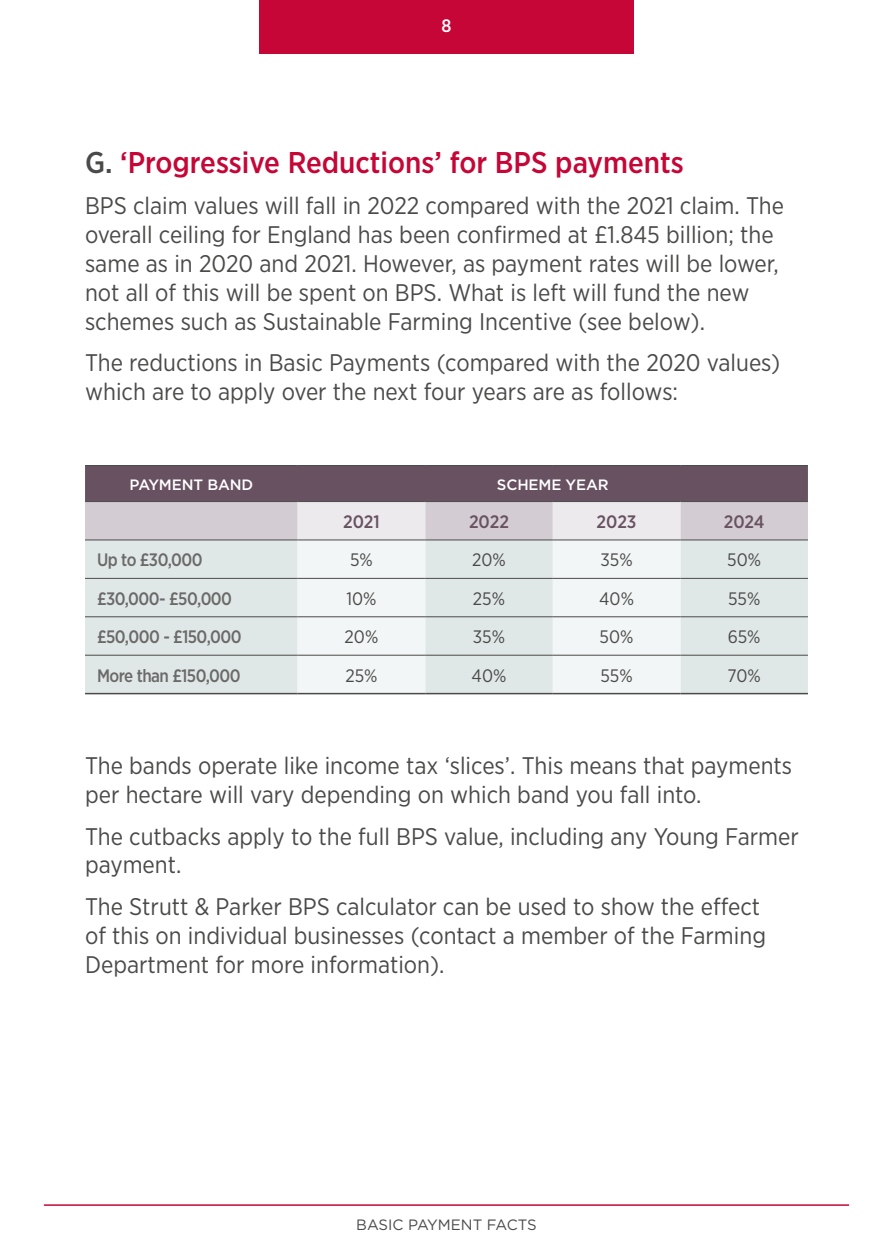
<style>
.page{position:relative;width:893px;height:1259px;background:#fff}
.page>*{position:absolute;margin:0;border:0;box-sizing:border-box;transform-origin:0 0}
.t1{font:500 30px "Gotham Narrow";color:#c50637}
.t2{font:24px/28.8px "Gotham Narrow";color:#4a4a49}
.t3{font:500 18px "Gotham Narrow";letter-spacing:-.03em;color:#6a6a69;scale:.96 1}
.t4{font:18px "Gotham Narrow";color:#4a4a49}
.t5{font:500 18px "Gotham Narrow";color:#685261}
.t6{font:500 18px "Gotham Narrow";color:#fff}
.t7{font:500 15px "Gotham";letter-spacing:-.01em;color:#fff}
.t8{font:15px "Gotham";color:#4a4a49}
.s1{color:#4a4a49}
</style>
<div class="page">
<div style="left:259px;top:0;width:375px;height:54px;background:#c50637"></div>
<hr style="left:44px;top:1204px;width:805px;height:1px;background:#c50637">
<svg style="left:85px;top:466px;width:723px;height:73px;background:#a396a0"></svg>
<div style="left:85px;top:540px;width:723px;height:153px;background:#e0e8e7"></div>
<svg style="left:298px;top:540px;width:382px;height:153px;fill:#f3f6f6"></svg>
<hr style="left:85px;top:465px;width:213px;height:1px;background:#4a4a49">
<hr style="left:298px;top:465px;width:127px;height:1px;background:#4a4a49">
<hr style="left:425px;top:465px;width:128px;height:1px;background:#4a4a49">
<hr style="left:553px;top:465px;width:127px;height:1px;background:#4a4a49">
<hr style="left:680px;top:465px;width:128px;height:1px;background:#4a4a49">
<hr style="left:85px;top:501px;width:213px;height:1px;background:#4a4a49">
<hr style="left:298px;top:501px;width:127px;height:1px;background:#4a4a49">
<hr style="left:425px;top:501px;width:128px;height:1px;background:#4a4a49">
<hr style="left:553px;top:501px;width:127px;height:1px;background:#4a4a49">
<hr style="left:680px;top:501px;width:128px;height:1px;background:#4a4a49">
<hr style="left:85px;top:539px;width:213px;height:1px;background:#4a4a49">
<hr style="left:85px;top:578px;width:213px;height:1px;background:#4a4a49">
<hr style="left:85px;top:616px;width:213px;height:1px;background:#4a4a49">
<hr style="left:298px;top:539px;width:127px;height:1px;background:#4a4a49">
<hr style="left:298px;top:578px;width:127px;height:1px;background:#4a4a49">
<hr style="left:298px;top:616px;width:127px;height:1px;background:#4a4a49">
<hr style="left:425px;top:539px;width:128px;height:1px;background:#4a4a49">
<hr style="left:425px;top:578px;width:128px;height:1px;background:#4a4a49">
<hr style="left:425px;top:616px;width:128px;height:1px;background:#4a4a49">
<hr style="left:553px;top:539px;width:127px;height:1px;background:#4a4a49">
<hr style="left:553px;top:578px;width:127px;height:1px;background:#4a4a49">
<hr style="left:553px;top:616px;width:127px;height:1px;background:#4a4a49">
<hr style="left:680px;top:539px;width:128px;height:1px;background:#4a4a49">
<hr style="left:680px;top:578px;width:128px;height:1px;background:#4a4a49">
<hr style="left:680px;top:616px;width:128px;height:1px;background:#4a4a49">
<hr style="left:85px;top:654px;width:213px;height:2px;background:#4a4a49">
<hr style="left:85px;top:693px;width:213px;height:1px;background:#4a4a49">
<hr style="left:298px;top:654px;width:127px;height:2px;background:#4a4a49">
<hr style="left:298px;top:693px;width:127px;height:1px;background:#4a4a49">
<hr style="left:425px;top:654px;width:128px;height:2px;background:#4a4a49">
<hr style="left:425px;top:693px;width:128px;height:1px;background:#4a4a49">
<hr style="left:553px;top:654px;width:127px;height:2px;background:#4a4a49">
<hr style="left:553px;top:693px;width:127px;height:1px;background:#4a4a49">
<hr style="left:680px;top:654px;width:128px;height:2px;background:#4a4a49">
<hr style="left:680px;top:693px;width:128px;height:1px;background:#4a4a49">
<p class="t6" style="left:441px;top:14px;width:12px">8</p>
<p class="t1" style="left:85px;top:143px;width:600px"><span class="s1">G.</span> ‘Progressive Reductions’ for BPS payments</p>
<p class="t2" style="left:85px;top:191px;width:700px">BPS claim values will fall in 2022 compared with the 2021 claim. The overall ceiling for England has been confirmed at £1.845 billion; the same as in 2020 and 2021. However, as payment rates will be lower, not all of this will be spent on BPS. What is left will fund the new schemes such as Sustainable Farming Incentive (see below).</p>
<p class="t2" style="left:85px;top:348px;width:697px">The reductions in Basic Payments (compared with the 2020 values) which are to apply over the next four years are as follows:</p>
<p class="t7" style="left:130px;top:474px;width:125px">PAYMENT BAND</p>
<p class="t7" style="left:497px;top:474px;width:113px">SCHEME YEAR</p>
<p class="t5" style="left:343px;top:510px;width:38px">2021</p>
<p class="t5" style="left:469px;top:510px;width:41px">2022</p>
<p class="t5" style="left:597px;top:510px;width:41px">2023</p>
<p class="t5" style="left:724px;top:510px;width:42px">2024</p>
<p class="t3" style="left:97px;top:548px;width:112px">Up to £30,000</p>
<p class="t4" style="left:350px;top:549px;width:24px">5%</p>
<p class="t4" style="left:472px;top:549px;width:35px">20%</p>
<p class="t4" style="left:600px;top:549px;width:34px">35%</p>
<p class="t4" style="left:727px;top:549px;width:35px">50%</p>
<p class="t3" style="left:97px;top:587px;width:142px">£30,000- £50,000</p>
<p class="t4" style="left:346px;top:587px;width:32px">10%</p>
<p class="t4" style="left:473px;top:587px;width:34px">25%</p>
<p class="t4" style="left:599px;top:587px;width:36px">40%</p>
<p class="t4" style="left:728px;top:587px;width:34px">55%</p>
<p class="t3" style="left:97px;top:625px;width:152px">£50,000 - £150,000</p>
<p class="t4" style="left:345px;top:625px;width:35px">20%</p>
<p class="t4" style="left:473px;top:625px;width:34px">35%</p>
<p class="t4" style="left:600px;top:625px;width:35px">50%</p>
<p class="t4" style="left:728px;top:625px;width:34px">65%</p>
<p class="t3" style="left:97px;top:664px;width:151px">More than £150,000</p>
<p class="t4" style="left:345px;top:664px;width:34px">25%</p>
<p class="t4" style="left:472px;top:664px;width:36px">40%</p>
<p class="t4" style="left:600px;top:664px;width:34px">55%</p>
<p class="t4" style="left:727px;top:664px;width:35px">70%</p>
<p class="t2" style="left:85px;top:751px;width:709px">The bands operate like income tax ‘slices’. This means that payments per hectare will vary depending on which band you fall into.</p>
<p class="t2" style="left:85px;top:821px;width:715px">The cutbacks apply to the full BPS value, including any Young Farmer payment.</p>
<p class="t2" style="left:85px;top:891px;width:682px">The Strutt &amp; Parker BPS calculator can be used to show the effect of this on individual businesses (contact a member of the Farming<br>Department for more information).</p>
<p class="t8" style="left:356px;top:1215px;width:182px">BASIC PAYMENT FACTS</p>
</div>
